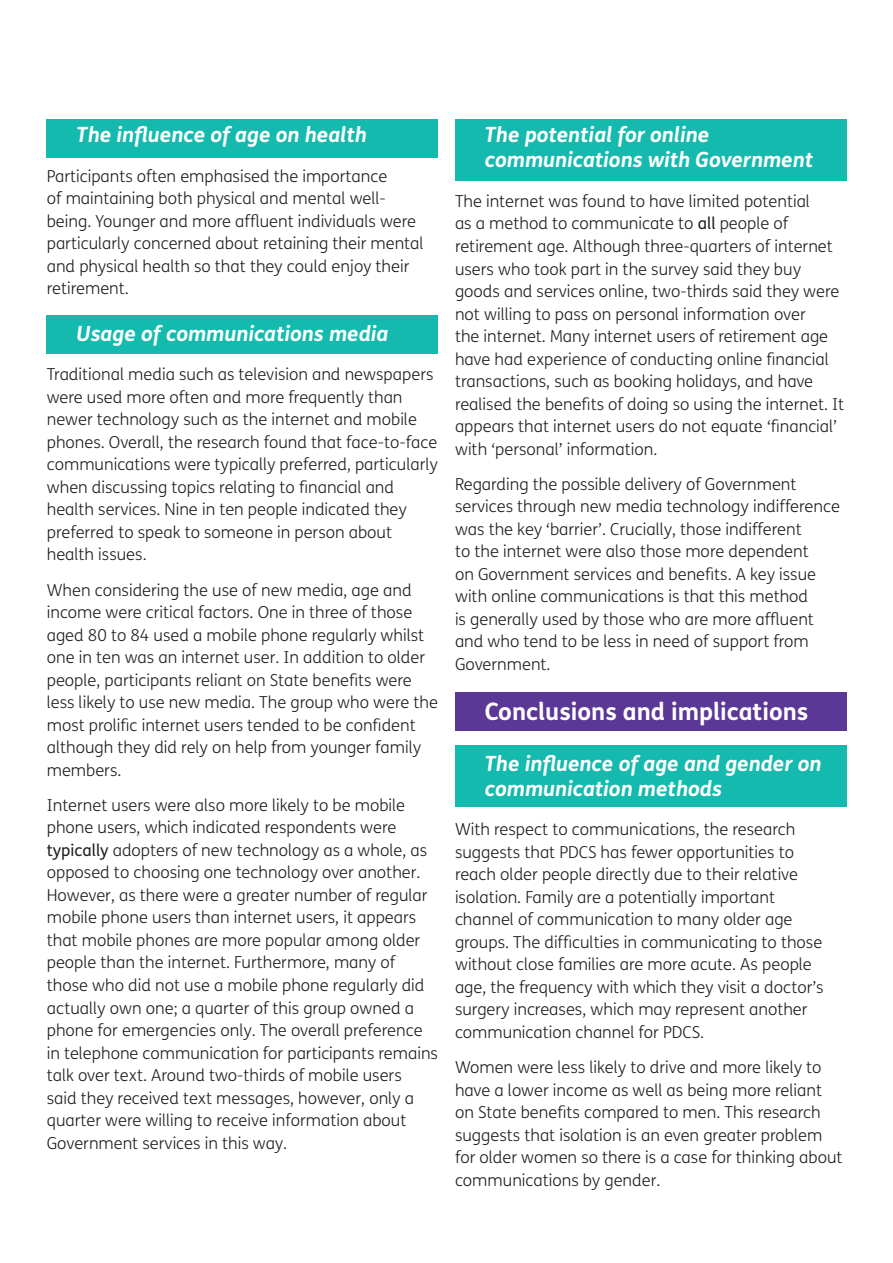
<style>
.page{position:relative;width:893px;height:1263px;background:#fff}
.page>*{position:absolute;margin:0;border:0;box-sizing:border-box;transform-origin:0 0}
.t1{font:700 24px "FS Me";color:#fff}
.t2{font:italic 700 21px/25.2px "FS Me";color:#fff}
.t3{font:300 16.5px/22.5px "FS Me";color:#231f20}
.s1{font-weight:400}
</style>
<div class="page">
<div style="left:47px;top:119px;width:391px;height:39px;background:#15baaf"></div>
<div style="left:455px;top:746px;width:391px;height:61px;background:#15baaf"></div>
<div style="left:455px;top:692px;width:391px;height:39px;background:#5b3896"></div>
<div style="left:455px;top:119px;width:391px;height:62px;background:#15baaf"></div>
<div style="left:47px;top:316px;width:391px;height:38px;background:#15baaf"></div>
<p class="t2" style="left:77px;top:121px;width:292px">The influence of age on health</p>
<p class="t3" style="left:47px;top:164px;width:378px">Participants often emphasised the importance<br>of maintaining both physical and mental well&shy;being. Younger and more affluent individuals were particularly concerned about retaining their mental and physical health so that they could enjoy their retirement.</p>
<p class="t2" style="left:77px;top:320px;width:313px">Usage of communications media</p>
<p class="t3" style="left:47px;top:363px;width:393px">Traditional media such as television and newspapers were used more often and more frequently than newer technology such as the internet and mobile phones. Overall, the research found that face-to-face communications were typically preferred, particularly when discussing topics relating to financial and health services. Nine in ten people indicated they preferred to speak to someone in person about health issues.</p>
<p class="t3" style="left:47px;top:578px;width:393px">When considering the use of new media, age and income were critical factors. One in three of those aged 80 to 84 used a mobile phone regularly whilst one in ten was an internet user. In addition to older people, participants reliant on State benefits were less likely to use new media. The group who were the most prolific internet users tended to be confident although they did rely on help from younger family members.</p>
<p class="t3" style="left:47px;top:793px;width:393px">Internet users were also more likely to be mobile phone users, which indicated respondents were <span class="s1">typically</span> adopters of new technology as a whole, as opposed to choosing one technology over another.<br>However, as there were a greater number of regular mobile phone users than internet users, it appears that mobile phones are more popular among older people than the internet. Furthermore, many of those who did not use a mobile phone regularly did actually own one; a quarter of this group owned a phone for emergencies only. The overall preference in telephone communication for participants remains talk over text. Around two-thirds of mobile users<br>said they received text messages, however, only a quarter were willing to receive information about Government services in this way.</p>
<p class="t2" style="left:485px;top:121px;width:330px">The potential for online communications with Government</p>
<p class="t3" style="left:455px;top:189px;width:391px">The internet was found to have limited potential<br>as a method to communicate to <span class="s1">all</span> people of retirement age. Although three-quarters of internet users who took part in the survey said they buy goods and services online, two-thirds said they were not willing to pass on personal information over<br>the internet. Many internet users of retirement age have had experience of conducting online financial transactions, such as booking holidays, and have realised the benefits of doing so using the internet. It appears that internet users do not equate ‘financial’ with ‘personal’ information.</p>
<p class="t3" style="left:455px;top:472px;width:387px">Regarding the possible delivery of Government services through new media technology indifference was the key ‘barrier’. Crucially, those indifferent<br>to the internet were also those more dependent<br>on Government services and benefits. A key issue with online communications is that this method<br>is generally used by those who are more affluent and who tend to be less in need of support from Government.</p>
<h1 class="t1" style="left:485px;top:693px;width:325px">Conclusions and implications</h1>
<p class="t2" style="left:485px;top:749px;width:338px">The influence of age and gender on communication methods</p>
<p class="t3" style="left:455px;top:818px;width:370px">With respect to communications, the research suggests that PDCS has fewer opportunities to reach older people directly due to their relative isolation. Family are a potentially important channel of communication to many older age groups. The difficulties in communicating to those without close families are more acute. As people age, the frequency with which they visit a doctor’s surgery increases, which may represent another communication channel for PDCS.</p>
<p class="t3" style="left:455px;top:1055px;width:389px">Women were less likely to drive and more likely to have a lower income as well as being more reliant on State benefits compared to men. This research suggests that isolation is an even greater problem for older women so there is a case for thinking about communications by gender.</p>
</div>
